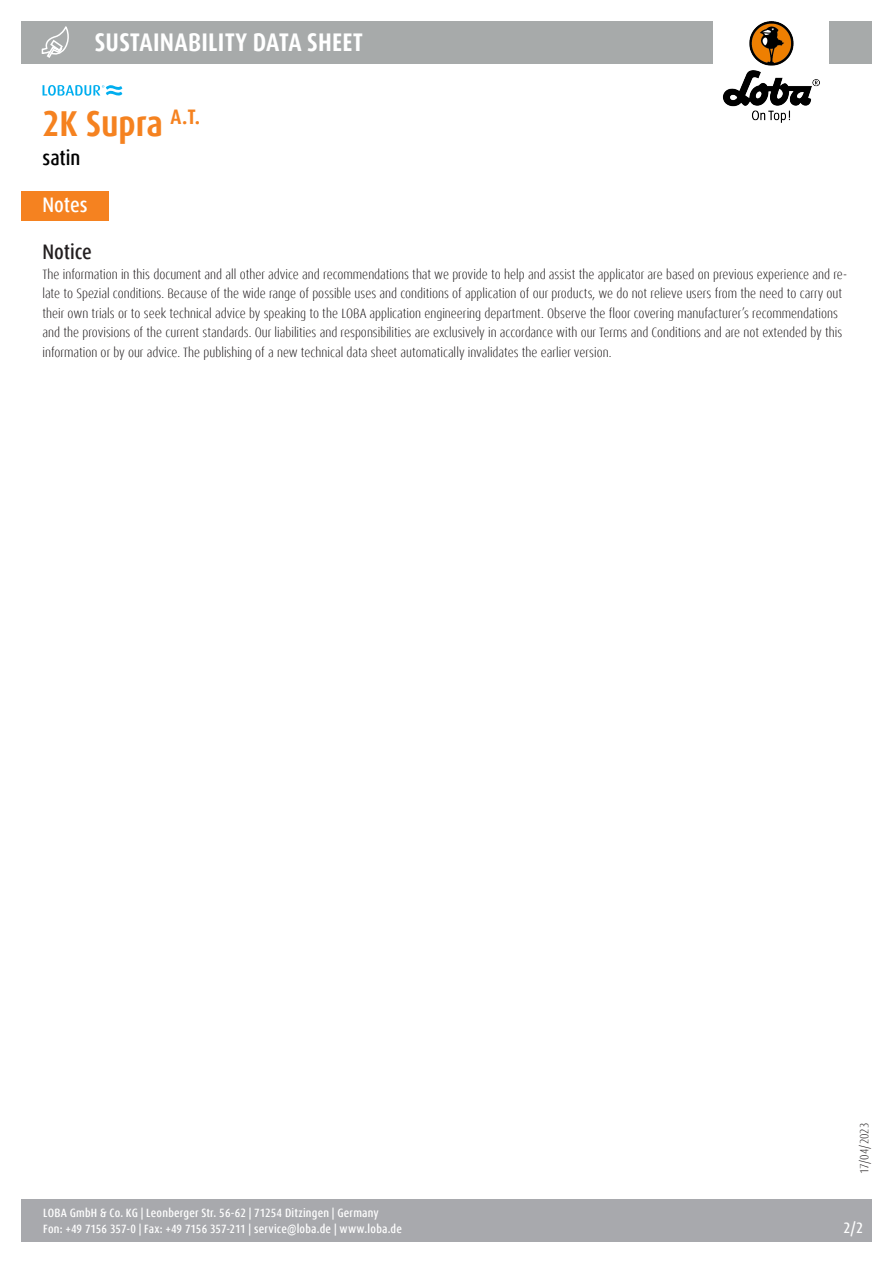
<style>
.page{position:relative;width:893px;height:1263px;background:#fff}
.page>*{position:absolute;margin:0;border:0;box-sizing:border-box;transform-origin:0 0}
.Name{font:700 condensed 36px "Dax OT";color:#f58220}
.t1{font:700 condensed 25.5px "Dax OT";letter-spacing:.01em;color:#fff}
.Titel_Glossar{font:500 condensed 21px "Dax OT";color:#231f20}
.t2{font:500 condensed 21px "Dax OT";color:#000001}
.Titel{font:500 condensed 21px "Dax OT";letter-spacing:-.005em;color:#fff}
.t3{font:500 condensed 15px "Dax OT";color:#fff}
.Text_Glossar{font:300 condensed 13.5px/19.5px "Dax OT";color:#231f20}
.t4{font:500 condensed 12px/16.5px "Dax OT";letter-spacing:.015em;color:#fff}
.t5{font:300 condensed 12px "Dax OT";letter-spacing:.005em;color:#231f20}
</style>
<div class="page">
<svg style="left:43px;top:85px;width:79px;height:11px"></svg>
<div style="left:21px;top:1199px;width:851px;height:43px;background:#a8a9ad"></div>
<div style="left:21px;top:21px;width:851px;height:43px;background:#a7aaaa"></div>
<svg style="left:41px;top:27px;width:28px;height:31px"></svg>
<img style="left:714px;top:21px;width:115px;height:102px">
<div style="left:21px;top:191px;width:88px;height:30px;background:#f58220"></div>
<h2 class="t1" style="left:95px;top:26px;width:270px">SUSTAINABILITY DATA SHEET</h2>
<p class="Name" style="left:43px;top:100px;width:159px">2K Supra <sup>A.T.</sup></p>
<h3 class="t2" style="left:43px;top:145px;width:40px">satin</h3>
<p class="Titel" style="left:43px;top:191px;width:47px">Notes</p>
<p class="Titel_Glossar" style="left:43px;top:238px;width:51px">Notice</p>
<p class="Text_Glossar" style="left:43px;top:264px;width:806px">The information in this document and all other advice and recommendations that we provide to help and assist the applicator are based on previous experience and re&shy;late to Spezial conditions. Because of the wide range of possible uses and conditions of application of our products, we do not relieve users from the need to carry out their own trials or to seek technical advice by speaking to the LOBA application engineering department. Observe the floor covering manufacturer’s recommendations and the provisions of the current standards. Our liabilities and responsibilities are exclusively in accordance with our Terms and Conditions and are not extended by this information or by our advice. The publishing of a new technical data sheet automatically invalidates the earlier version.</p>
<p class="t5" style="left:857px;top:1174px;width:53px;rotate:-90deg">17/04/2023</p>
<p class="t4" style="left:43px;top:1205px;width:360px">LOBA GmbH &amp; Co. KG | Leonberger Str. 56-62 | 71254 Ditzingen | Germany<br>Fon: +49 7156 357-0 | Fax: +49 7156 357-211 | service@loba.de | www.loba.de</p>
<p class="t3" style="left:843px;top:1218px;width:21px">2/2</p>
</div>
